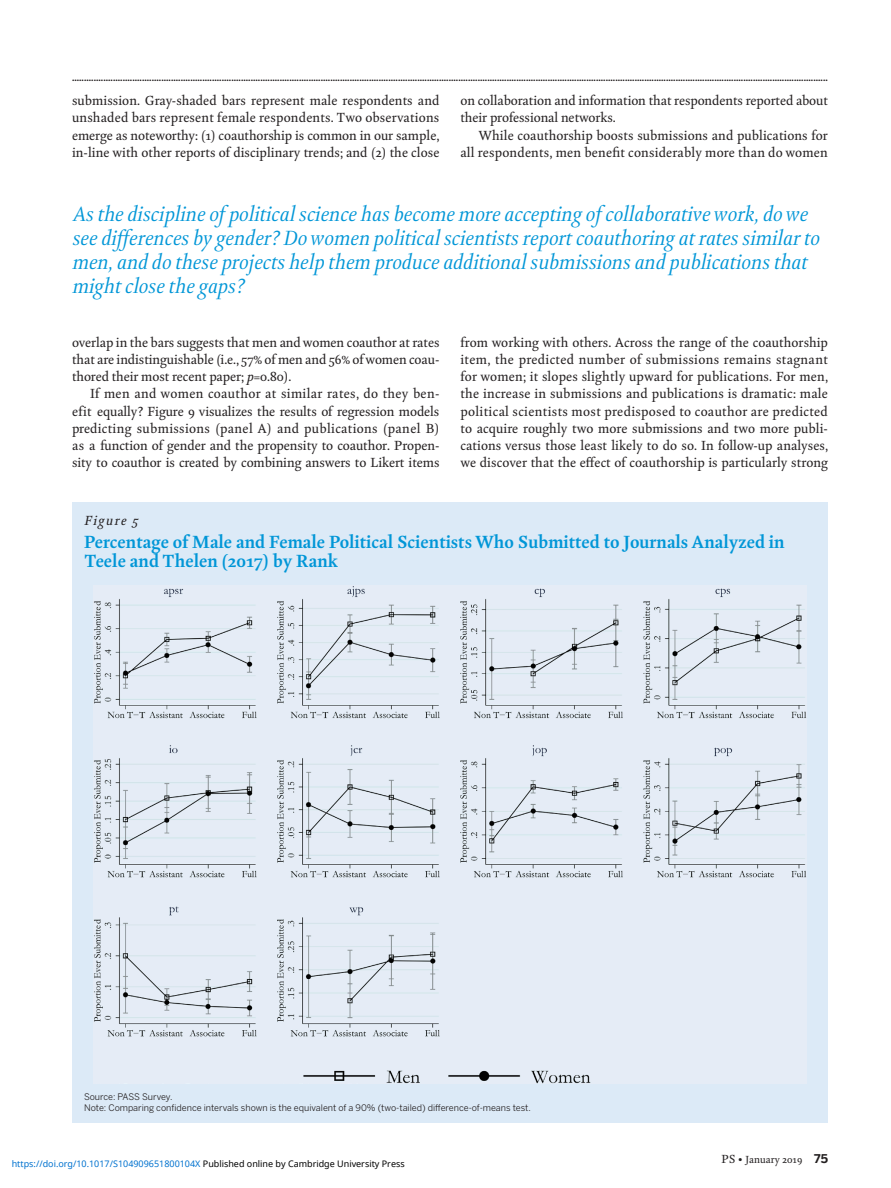
<style>
.page{position:relative;width:891px;height:1188px;background:#fff}
.page>*{position:absolute;margin:0;border:0;box-sizing:border-box;transform-origin:0 0}
.t1{font:italic 21px/24px "Kingfisher Display";color:#0096d7}
.t2{font:700 18px/19.5px "Kingfisher";color:#0096d7}
.t3{font:13.5px/17.2px "Kingfisher";color:#231f20;text-align:justify}
.t4{font:italic 13.5px "Kingfisher";letter-spacing:.11em;color:#231f20}
.t5{font:700 10.5px "Kingfisher";color:#231f20}
.t6{font:10.5px "Kingfisher";color:#231f20}
.t7{font:9px/10.8px "Benton Sans";color:#231f20}
.t8{font:9px "Noto Sans";color:#0172cf}
.s1{font-style:italic}
.s2{color:#000}
.s3{font-size:12px}
.s4{font-family:"Benton Sans";font-weight:700;font-size:12px}
</style>
<div class="page">
<div style="left:72px;top:503px;width:756px;height:620px;background:#dceaf7"></div>
<img style="left:94px;top:586px;width:712px;height:498px">
<p class="t5" style="left:72px;top:70px;width:757px">.........................................................................................................................................................................................................................................................................................................................</p>
<p class="t3" style="left:72px;top:91px;width:369px">submission. Gray-shaded bars represent male respondents and unshaded bars represent female respondents. Two observations emerge as noteworthy: (1) coauthorship is common in our sample, in-line with other reports of disciplinary trends; and (2) the close</p>
<p class="t3" style="left:461px;top:92px;width:369px">on collaboration and information that respondents reported about their professional networks.</p>
<p class="t3" style="left:461px;top:126px;width:369px;text-align:right">While coauthorship boosts submissions and publications for<br>all respondents, men benefit considerably more than do women</p>
<p class="t1" style="left:72px;top:202px;width:749px">As the discipline of political science has become more accepting of collaborative work, do we see differences by gender? Do women political scientists report coauthoring at rates similar to men, and do these projects help them produce additional submissions and publications that might close the gaps?</p>
<p class="t3" style="left:72px;top:333px;width:369px">overlap in the bars suggests that men and women coauthor at rates that are indistinguishable (i.e., 57% of men and 56% of women coau&shy;thored their most recent paper; <span class="s1">p</span>=0.80).</p>
<p class="t3" style="left:72px;top:385px;width:369px;text-indent:18px">If men and women coauthor at similar rates, do they ben&shy;efit equally? Figure 9 visualizes the results of regression models predicting submissions (panel A) and publications (panel B) as a function of gender and the propensity to coauthor. Propen&shy;sity to coauthor is created by combining answers to Likert items</p>
<p class="t3" style="left:461px;top:333px;width:369px">from working with others. Across the range of the coauthorship item, the predicted number of submissions remains stagnant for women; it slopes slightly upward for publications. For men, the increase in submissions and publications is dramatic: male political scientists most predisposed to coauthor are predicted to acquire roughly two more submissions and two more publi&shy;cations versus those least likely to do so. In follow-up analyses, we discover that the effect of coauthorship is particularly strong</p>
<p class="t4" style="left:84px;top:511px;width:55px">Figure 5</p>
<h2 class="t2" style="left:84px;top:531px;width:702px">Percentage of Male and Female Political Scientists Who Submitted to Journals Analyzed in<br>Teele and Thelen (2017) by Rank</h2>
<p class="t7" style="left:84px;top:1091px;width:448px">Source: PASS Survey.<br>Note: Comparing confidence intervals shown is the equivalent of a 90% (two-tailed) difference-of-means test.</p>
<p class="t8" style="left:12px;top:1157px;width:395px">https://doi.org/10.1017/S104909651800104X <span class="s2">Published online by Cambridge University Press</span></p>
<p class="t6" style="left:721px;top:1152px;width:108px"><span class="s3">PS •</span> January 2019 <span class="s4">75</span></p>
</div>
